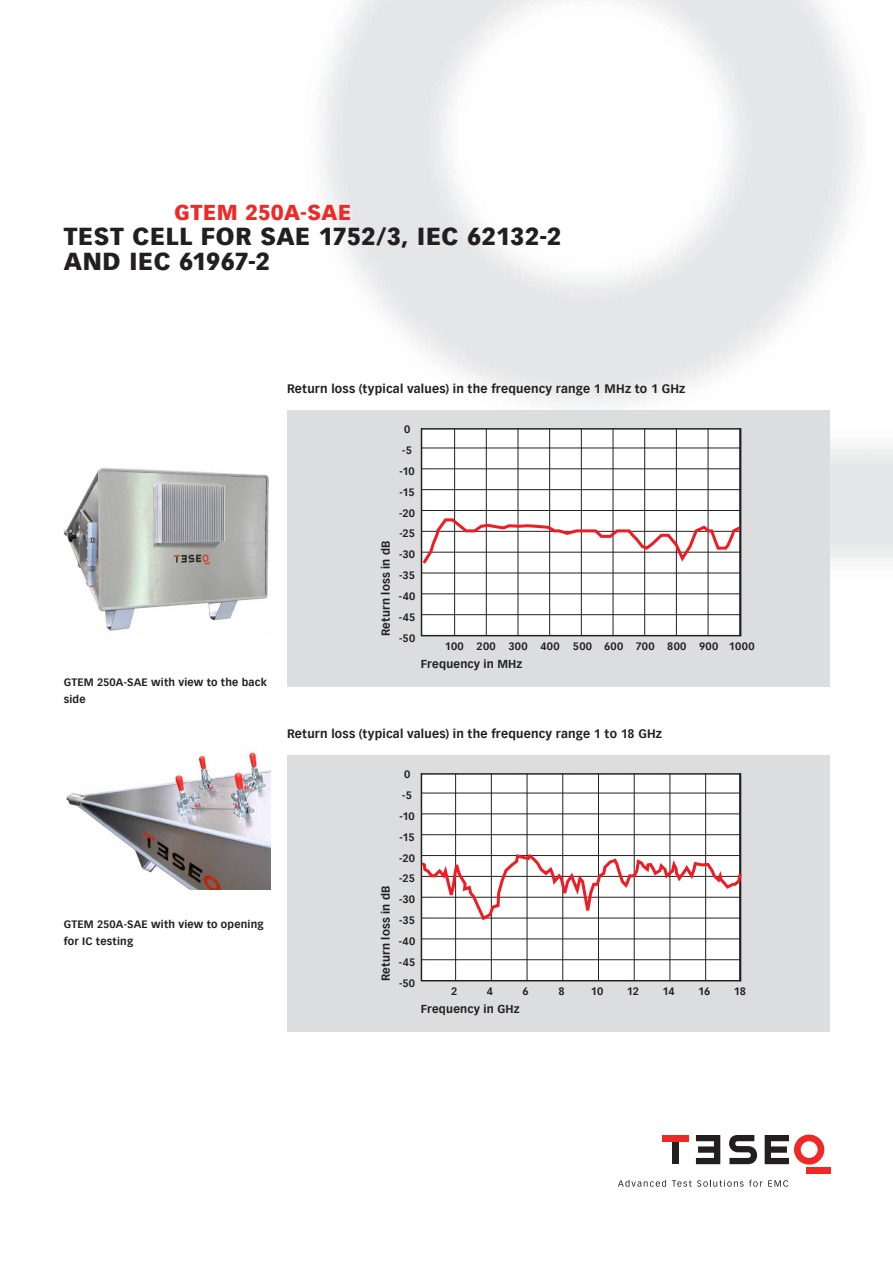
<style>
.page{position:relative;width:893px;height:1263px;background:#fff}
.page>*{position:absolute;margin:0;border:0;box-sizing:border-box;transform-origin:0 0}
.t1{font:900 24px/25.5px "Vectora Com";letter-spacing:.02em;color:#231f20}
.t2{font:900 21px "Vectora Com";letter-spacing:.025em;color:#ee2926}
.t3{font:700 12px "Vectora Com";letter-spacing:.015em;color:#231f20}
.t4{font:700 11.25px "Vectora Com";letter-spacing:.02em;color:#231f20}
.t5{font:700 10.5px/20.9px "Vectora Com";letter-spacing:.02em;color:#231f20}
.t6{font:700 10.5px "Vectora Com";letter-spacing:.04em;color:#231f20}
</style>
<div class="page">
<div style="left:806px;top:1167px;width:24px;height:6px;background:#ee2926"></div>
<svg style="left:765px;top:1134px;width:59px;height:30px"></svg>
<svg style="left:696px;top:1135px;width:24px;height:29px"></svg>
<div style="left:672px;top:1141px;width:7px;height:23px;background:#231f20"></div>
<div style="left:662px;top:1135px;width:27px;height:6px;background:#ee2926"></div>
<svg style="left:618px;top:1180px;width:48px;height:7px"></svg>
<svg style="left:672px;top:1180px;width:90px;height:7px"></svg>
<svg style="left:768px;top:1180px;width:20px;height:7px"></svg>
<svg style="left:729px;top:1135px;width:28px;height:29px"></svg>
<img style="left:64px;top:468px;width:205px;height:163px">
<img style="left:66px;top:748px;width:204px;height:142px">
<div style="left:287px;top:410px;width:542px;height:276px;background:#dcdddf"></div>
<div style="left:421px;top:428px;width:320px;height:208px;background:#fff;border:1px solid #fff"></div>
<hr style="left:421px;top:428px;width:1px;height:208px;background:#231f20">
<hr style="left:454px;top:428px;width:1px;height:208px;background:#231f20">
<hr style="left:708px;top:428px;width:1px;height:208px;background:#231f20">
<hr style="left:739px;top:428px;width:1px;height:208px;background:#231f20">
<hr style="left:486px;top:428px;width:1px;height:208px;background:#231f20">
<hr style="left:518px;top:428px;width:1px;height:208px;background:#231f20">
<hr style="left:549px;top:428px;width:1px;height:208px;background:#231f20">
<hr style="left:581px;top:428px;width:1px;height:208px;background:#231f20">
<hr style="left:613px;top:428px;width:1px;height:208px;background:#231f20">
<hr style="left:644px;top:428px;width:1px;height:208px;background:#231f20">
<hr style="left:676px;top:428px;width:1px;height:208px;background:#231f20">
<hr style="left:740px;top:428px;width:1px;height:208px;background:#231f20">
<hr style="left:421px;top:448px;width:320px;height:1px;background:#231f20">
<hr style="left:421px;top:428px;width:320px;height:2px;background:#231f20">
<hr style="left:421px;top:469px;width:320px;height:1px;background:#231f20">
<hr style="left:421px;top:489px;width:320px;height:1px;background:#231f20">
<hr style="left:421px;top:510px;width:320px;height:1px;background:#231f20">
<hr style="left:421px;top:573px;width:320px;height:1px;background:#231f20">
<hr style="left:421px;top:594px;width:320px;height:1px;background:#231f20">
<hr style="left:421px;top:614px;width:320px;height:1px;background:#231f20">
<hr style="left:421px;top:635px;width:320px;height:1px;background:#231f20">
<svg style="left:420px;top:517px;width:322px;height:50px"></svg>
<div style="left:287px;top:755px;width:542px;height:276px;background:#dcdddf"></div>
<div style="left:421px;top:773px;width:320px;height:208px;background:#fff;border:1px solid #fff"></div>
<hr style="left:421px;top:773px;width:1px;height:208px;background:#231f20">
<hr style="left:455px;top:773px;width:1px;height:208px;background:#231f20">
<hr style="left:739px;top:773px;width:1px;height:208px;background:#231f20">
<hr style="left:491px;top:773px;width:1px;height:208px;background:#231f20">
<hr style="left:527px;top:773px;width:1px;height:208px;background:#231f20">
<hr style="left:562px;top:773px;width:1px;height:208px;background:#231f20">
<hr style="left:598px;top:773px;width:1px;height:208px;background:#231f20">
<hr style="left:634px;top:773px;width:1px;height:208px;background:#231f20">
<hr style="left:670px;top:773px;width:1px;height:208px;background:#231f20">
<hr style="left:705px;top:773px;width:1px;height:208px;background:#231f20">
<hr style="left:740px;top:773px;width:1px;height:208px;background:#231f20">
<hr style="left:421px;top:793px;width:320px;height:1px;background:#231f20">
<hr style="left:421px;top:773px;width:319px;height:2px;background:#231f20">
<hr style="left:421px;top:814px;width:320px;height:1px;background:#231f20">
<hr style="left:421px;top:834px;width:320px;height:1px;background:#231f20">
<hr style="left:421px;top:939px;width:320px;height:1px;background:#231f20">
<hr style="left:421px;top:959px;width:320px;height:1px;background:#231f20">
<hr style="left:421px;top:980px;width:320px;height:1px;background:#231f20">
<svg style="left:420px;top:852px;width:322px;height:76px"></svg>
<h2 class="t2" style="left:174px;top:200px;width:178px">GTEM 250A-SAE</h2>
<h1 class="t1" style="left:64px;top:223px;width:499px">TEST CELL FOR SAE 1752/3, IEC 62132-2<br>AND IEC 61967-2</h1>
<p class="t3" style="left:287px;top:381px;width:400px">Return loss (typical values) in the frequency range 1 MHz to 1 GHz</p>
<p class="t5" style="left:64px;top:674px;width:205px;line-height:17.2px">GTEM 250A-SAE with view to the back side</p>
<p class="t5" style="left:64px;top:915px;width:201px;line-height:17.2px">GTEM 250A-SAE with view to opening for IC testing</p>
<p class="t4" style="left:379px;top:636px;width:97px;rotate:-90deg">Return loss in dB</p>
<p class="t5" style="left:402px;top:419px;width:11px">0 -5</p>
<p class="t5" style="left:399px;top:461px;width:18px;text-align:justify">-10 -15 -20 -25 -30 -35 -40 -45 -50</p>
<p class="t5" style="left:445px;top:635px;width:116px">100 200 300 400</p>
<p class="t6" style="left:573px;top:639px;width:183px">500 600 700 800 900 1000</p>
<p class="t4" style="left:421px;top:657px;width:103px">Frequency in MHz</p>
<p class="t3" style="left:287px;top:726px;width:377px">Return loss (typical values) in the frequency range 1 to 18 GHz</p>
<p class="t5" style="left:402px;top:764px;width:11px">0 -5</p>
<p class="t4" style="left:379px;top:981px;width:97px;rotate:-90deg">Return loss in dB</p>
<p class="t5" style="left:399px;top:806px;width:18px;text-align:justify">-10 -15 -20 -25 -30 -35 -40 -45 -50</p>
<p class="t5" style="left:451px;top:980px;width:8px">2</p>
<p class="t5" style="left:487px;top:980px;width:8px">4</p>
<p class="t5" style="left:523px;top:980px;width:8px">6</p>
<p class="t5" style="left:558px;top:980px;width:8px">8</p>
<p class="t5" style="left:591px;top:980px;width:14px">10</p>
<p class="t5" style="left:627px;top:980px;width:14px">12</p>
<p class="t5" style="left:662px;top:980px;width:14px">14</p>
<p class="t5" style="left:698px;top:980px;width:14px">16</p>
<p class="t5" style="left:734px;top:980px;width:14px">18</p>
<p class="t4" style="left:421px;top:1002px;width:101px">Frequency in GHz</p>
</div>
